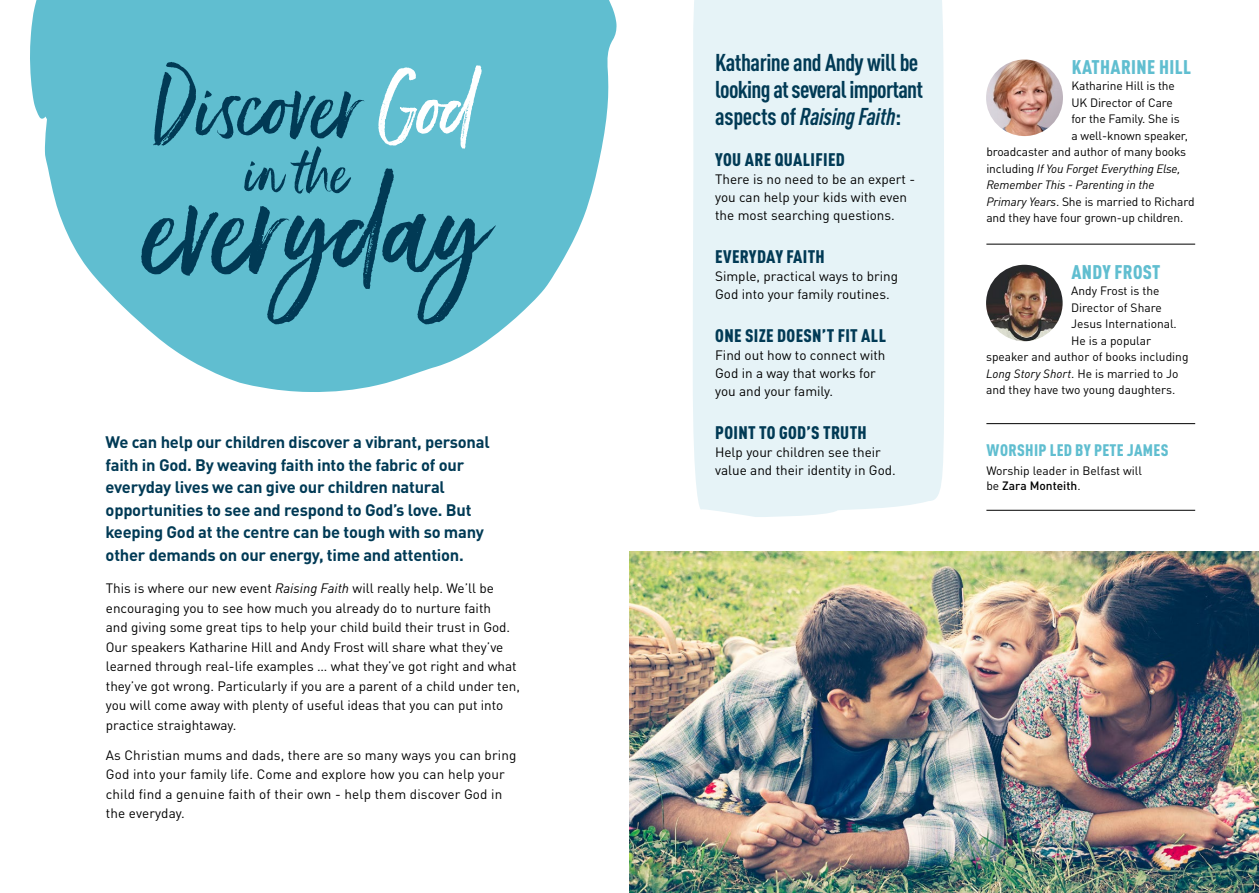
<style>
.page{position:relative;width:1259px;height:893px;background:#fff}
.page>*{position:absolute;margin:0;border:0;box-sizing:border-box;transform-origin:0 0}
.t1{font:122.25px "Ernestand Emily";color:#013a55}
.t2{font:84.3px "Ernestand Emily";color:#013a55}
.t3{font:56.25px "Ernestand Emily";color:#013a55}
.t4{font:700 condensed 24px/27px "DIN Pro";letter-spacing:-.03em;color:#013a55}
.t5{font:900 condensed 19.5px "DIN Pro";letter-spacing:.02em;color:#60bed0}
.t6{font:900 condensed 18px "DIN Pro";letter-spacing:.02em;color:#013a55}
.t7{font:700 16.5px/22.5px "DIN Pro";letter-spacing:-.015em;color:#013a55}
.t8{font:900 condensed 16.5px "DIN Pro";letter-spacing:.02em;color:#60bed0}
.t9{font:13.5px/19.5px "DIN Pro";color:#000}
.t10{font:12px/15px "DIN Pro";letter-spacing:-.01em;color:#000}
.t11{font:italic 12px "DIN Pro";letter-spacing:-.01em;color:#000}
.s1{color:#fff}
.s2{font-style:italic}
.s3{font-style:normal}
.s4{font-weight:500}
</style>
<div class="page">
<img style="left:629px;top:551px;width:630px;height:342px">
<svg style="left:30px;top:0;width:587px;height:392px;fill:#60bed0"></svg>
<div style="left:693px;top:0;width:251px;height:517px;background:#e6f3f7"></div>
<img style="left:986px;top:265px;width:76px;height:76px;border-radius:38px">
<img style="left:986px;top:60px;width:77px;height:76px;border-radius:38px">
<hr style="left:986px;top:244px;width:209px;height:1px;background:#000">
<hr style="left:986px;top:423px;width:209px;height:1px;background:#000">
<hr style="left:986px;top:510px;width:209px;height:1px;background:#000">
<h2 class="t2" style="left:153px;top:54px;width:325px">Discover <span class="s1">God</span></h2>
<h1 class="t1" style="left:145px;top:153px;width:343px">everyday</h1>
<h3 class="t3" style="left:244px;top:137px;width:105px">in the</h3>
<p class="t7" style="left:106px;top:429px;width:386px">We can help our children discover a vibrant, personal faith in God. By weaving faith into the fabric of our everyday lives we can give our children natural opportunities to see and respond to God’s love. But keeping God at the centre can be tough with so many other demands on our energy, time and attention.</p>
<p class="t9" style="left:106px;top:577px;width:416px">This is where our new event <span class="s2">Raising Faith</span> will really help. We’ll be encouraging you to see how much you already do to nurture faith<br>and giving some great tips to help your child build their trust in God.<br>Our speakers Katharine Hill and Andy Frost will share what they’ve learned through real-life examples … what they’ve got right and what they’ve got wrong. Particularly if you are a parent of a child under ten, you will come away with plenty of useful ideas that you can put into practice straightaway.</p>
<p class="t9" style="left:106px;top:744px;width:412px">As Christian mums and dads, there are so many ways you can bring God into your family life. Come and explore how you can help your child find a genuine faith of their own - help them discover God in the everyday.</p>
<h3 class="t4" style="left:715px;top:47px;width:209px">Katharine and Andy will be looking at several important aspects of <span class="s2">Raising Faith</span>:</h3>
<h3 class="t6" style="left:715px;top:146px;width:131px">YOU ARE QUALIFIED</h3>
<p class="t9" style="left:715px;top:169px;width:202px;line-height:18px">There is no need to be an expert - you can help your kids with even the most searching questions.</p>
<h3 class="t6" style="left:715px;top:243px;width:111px">EVERYDAY FAITH</h3>
<p class="t9" style="left:715px;top:266px;width:184px;line-height:18px">Simple, practical ways to bring<br>God into your family routines.</p>
<h3 class="t6" style="left:715px;top:322px;width:172px">ONE SIZE DOESN’T FIT ALL</h3>
<p class="t9" style="left:715px;top:345px;width:172px;line-height:18px">Find out how to connect with<br>God in a way that works for you and your family.</p>
<h3 class="t6" style="left:715px;top:419px;width:153px">POINT TO GOD’S TRUTH</h3>
<p class="t9" style="left:715px;top:442px;width:182px;line-height:18px">Help your children see their value and their identity in God.</p>
<h3 class="t5" style="left:1071px;top:51px;width:121px">KATHARINE HILL</h3>
<p class="t10" style="left:1071px;top:77px;width:105px">Katharine Hill is the</p>
<p class="t10" style="left:1071px;top:94px;width:103px">UK Director of Care</p>
<p class="t10" style="left:1071px;top:110px;width:110px">for the Family. She is</p>
<p class="t10" style="left:1071px;top:127px;width:118px">a well-known speaker,</p>
<p class="t10" style="left:986px;top:143px;width:201px">broadcaster and author of many books</p>
<p class="t11" style="left:986px;top:159px;width:196px"><span class="s3">including</span> If You Forget Everything Else,</p>
<p class="t11" style="left:986px;top:175px;width:169px">Remember This - Parenting in the</p>
<p class="t10" style="left:986px;top:193px;width:210px"><span class="s2">Primary Years</span>. She is married to Richard</p>
<p class="t10" style="left:986px;top:209px;width:198px">and they have four grown-up children.</p>
<h3 class="t5" style="left:1071px;top:257px;width:91px">ANDY FROST</h3>
<p class="t10" style="left:1071px;top:282px;width:90px">Andy Frost is the</p>
<p class="t10" style="left:1071px;top:299px;width:92px">Director of Share</p>
<p class="t10" style="left:1071px;top:315px;width:107px">Jesus International.</p>
<p class="t10" style="left:1071px;top:332px;width:82px">He is a popular</p>
<p class="t10" style="left:986px;top:348px;width:204px">speaker and author of books including</p>
<p class="t10" style="left:986px;top:365px;width:194px"><span class="s2">Long Story Short</span>. He is married to Jo</p>
<p class="t10" style="left:986px;top:381px;width:191px">and they have two young daughters.</p>
<p class="t8" style="left:986px;top:437px;width:183px">WORSHIP LED BY PETE JAMES</p>
<p class="t10" style="left:986px;top:462px;width:157px">Worship leader in Belfast will be <span class="s4">Zara Monteith</span>.</p>
</div>
